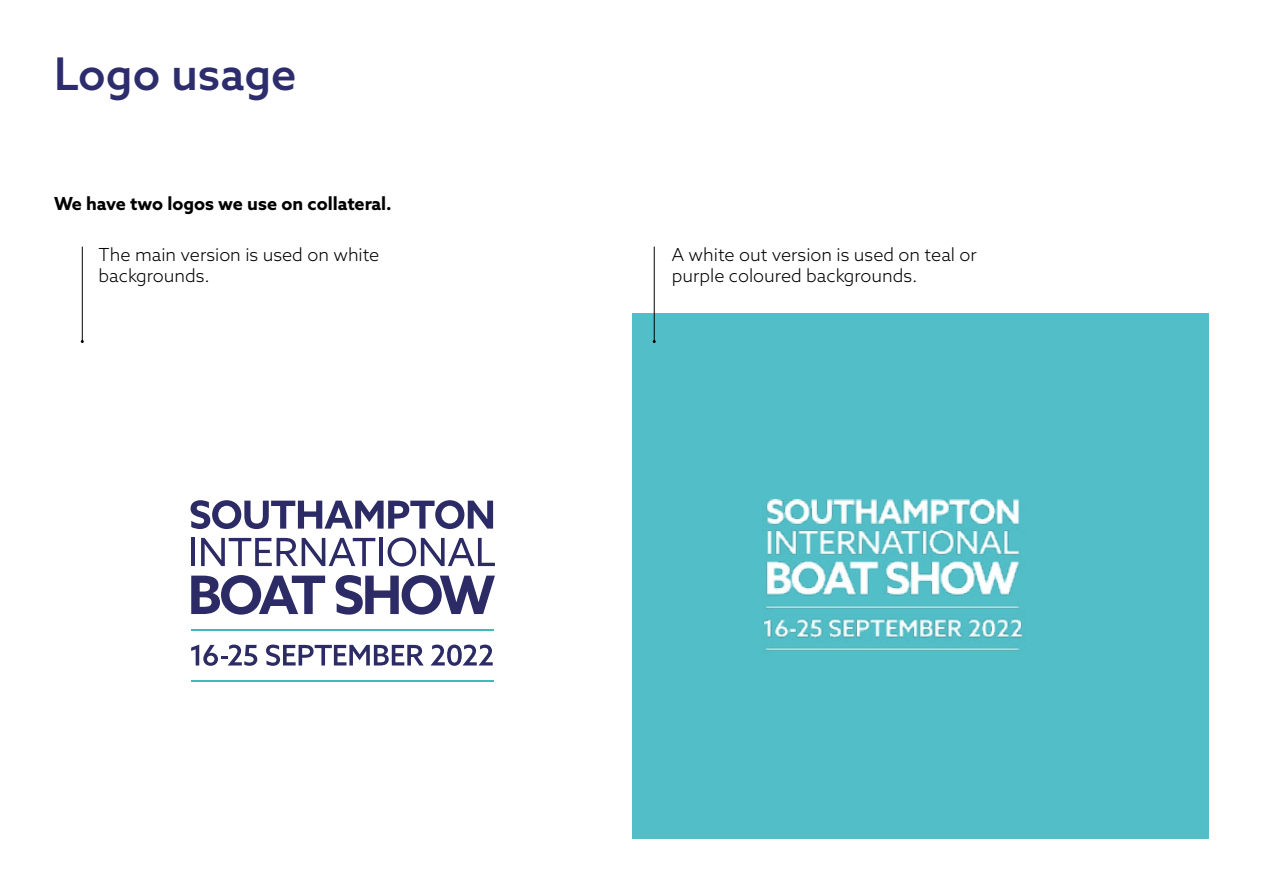
<style>
.page{position:relative;width:1263px;height:893px;background:#fff}
.page>*{position:absolute;margin:0;border:0;box-sizing:border-box;transform-origin:0 0}
.t1{font:500 45px "Azo Sans";color:#2d2d6d}
.t2{font:300 18px/21.6px "Azo Sans";color:#000}
.t3{font:700 18px "Azo Sans";color:#000}
</style>
<div class="page">
<div style="left:631px;top:314px;width:578px;height:525px;background:#52bec7"></div>
<hr style="left:191px;top:680px;width:302px;height:1px;background:#40b9b9">
<hr style="left:191px;top:629px;width:302px;height:1px;background:#40b9b9">
<svg style="left:191px;top:575px;width:134px;height:40px"></svg>
<svg style="left:336px;top:575px;width:159px;height:40px"></svg>
<svg style="left:191px;top:500px;width:302px;height:29px"></svg>
<hr style="left:191px;top:538px;width:4px;height:28px;background:#2c2b66">
<svg style="left:201px;top:538px;width:174px;height:28px"></svg>
<hr style="left:379px;top:538px;width:4px;height:28px;background:#2c2b66">
<svg style="left:388px;top:537px;width:107px;height:29px"></svg>
<svg style="left:191px;top:645px;width:66px;height:21px"></svg>
<svg style="left:266px;top:645px;width:158px;height:21px"></svg>
<svg style="left:431px;top:645px;width:62px;height:21px"></svg>
<hr style="left:82px;top:247px;width:1px;height:94px;background:#000">
<hr style="left:654px;top:247px;width:1px;height:94px;background:#000">
<img style="left:763px;top:499px;width:260px;height:152px">
<h1 class="t1" style="left:54px;top:44px;width:244px">Logo usage</h1>
<p class="t3" style="left:54px;top:192px;width:339px">We have two logos we use on collateral.</p>
<p class="t2" style="left:99px;top:243px;width:282px">The main version is used on white backgrounds.</p>
<p class="t2" style="left:672px;top:243px;width:306px">A white out version is used on teal or purple coloured backgrounds.</p>
</div>
